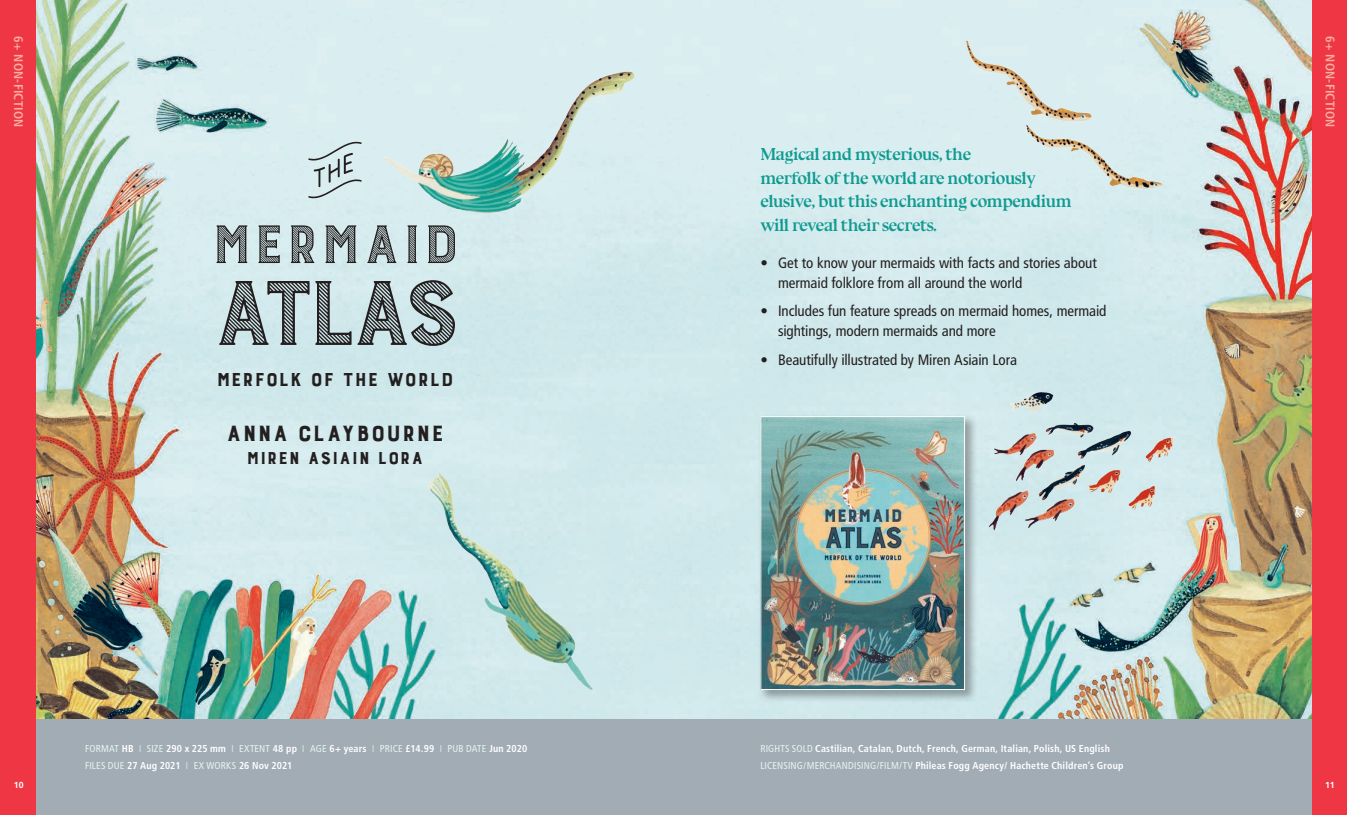
<style>
.page{position:relative;width:1347px;height:815px;background:#fff}
.page>*{position:absolute;margin:0;border:0;box-sizing:border-box;transform-origin:0 0}
.t1{font:121px "Burford Stripes A";letter-spacing:-.125em;color:#231f20}
.t2{font:73px "Burford Extras Set A";color:#231f20}
.t3{font:71.25px "Burford Stripes A";letter-spacing:-.01em;color:#231f20}
.t4{font:28.75px "Burford Base";letter-spacing:.005em;color:#231f20}
.t5{font:24.5px "Burford Base";color:#231f20}
.t6{font:22.5px "Burford Base";letter-spacing:.005em;color:#231f20}
.t7{font:700 17.5px/23.8px "Bluu Next";letter-spacing:-.03em;color:#109b91}
.bulleted_info{font:condensed 15px/20px "Frutiger";letter-spacing:-.005em;color:#231f20}
.BODY_TEXT{font:700 condensed 12.5px "Frutiger";letter-spacing:.02em;color:#f9b0a2}
.RIGHTS_INFO{font:700 condensed 10px/17.5px "Frutiger";letter-spacing:.015em;color:#fff}
.t8{font:700 8.75px "Frutiger";color:#fff}
.s1{font-weight:400;color:#e3f3f0}
.s2{font-weight:300;font-stretch:normal;color:#e3f3f0}
</style>
<div class="page">
<img style="left:36px;top:0;width:1275px;height:720px">
<div style="left:0;top:720px;width:1346px;height:95px;background:#a2acb5"></div>
<div style="left:1311px;top:0;width:35px;height:815px;background:#ee3645"></div>
<div style="left:0;top:0;width:36px;height:815px;background:#ee3645"></div>
<div style="left:757px;top:413px;width:221px;height:290px;background:#231f20;opacity:.4"></div>
<img style="left:762px;top:418px;width:201px;height:270px">
<div style="left:760px;top:416px;width:205px;height:274px;border:1px solid #fff"></div>
<img style="left:378px;top:68px;width:270px;height:151px">
<img style="left:970px;top:384px;width:209px;height:156px">
<img style="left:960px;top:35px;width:225px;height:173px">
<img style="left:423px;top:464px;width:180px;height:231px">
<p class="BODY_TEXT" style="left:26px;top:36px;width:93px;rotate:90deg">6+ NON-FICTION</p>
<p class="BODY_TEXT" style="left:1337px;top:36px;width:93px;rotate:90deg">6+ NON-FICTION</p>
<p class="t2" style="left:301px;top:135px;width:69px">f</p>
<p class="t3" style="left:210px;top:207px;width:251px">Mermaid</p>
<p class="t1" style="left:208px;top:250px;width:255px">Atlas</p>
<p class="t5" style="left:216px;top:367px;width:239px">Merfolk of the World</p>
<p class="t4" style="left:226px;top:419px;width:220px">Anna Claybourne</p>
<p class="t6" style="left:246px;top:446px;width:179px">Miren Asiain Lora</p>
<p class="RIGHTS_INFO" style="left:85px;top:740px;width:443px"><span class="s1">FORMAT</span> HB <span class="s2">I</span> <span class="s1">SIZE</span> 290 x 225 mm <span class="s2">I</span> <span class="s1">EXTENT</span> 48 pp <span class="s2">I</span> <span class="s1">AGE</span> 6+ years <span class="s2">I</span> <span class="s1">PRICE</span> £14.99 <span class="s2">I</span> <span class="s1">PUB DATE</span> Jun 2020</p>
<p class="RIGHTS_INFO" style="left:85px;top:757px;width:209px"><span class="s1">FILES DUE</span> 27 Aug 2021 <span class="s2">I</span> <span class="s1">EX WORKS</span> 26 Nov 2021</p>
<p class="t7" style="left:760px;top:142px;width:313px">Magical and mysterious, the<br>merfolk of the world are notoriously elusive, but this enchanting compendium will reveal their secrets.</p>
<p class="bulleted_info" style="left:778px;top:253px;width:320px;text-indent:-18px">• Get to know your mermaids with facts and stories about mermaid folklore from all around the world</p>
<p class="bulleted_info" style="left:778px;top:301px;width:330px;text-indent:-18px">• Includes fun feature spreads on mermaid homes, mermaid sightings, modern mermaids and more</p>
<p class="bulleted_info" style="left:760px;top:349px;width:258px">• Beautifully illustrated by Miren Asiain Lora</p>
<p class="RIGHTS_INFO" style="left:760px;top:739px;width:365px"><span class="s1">RIGHTS SOLD</span> Castilian, Catalan, Dutch, French, German, Italian, Polish, US English<br><span class="s1">LICENSING/MERCHANDISING/FILM/TV</span> Phileas Fogg Agency/ Hachette Children’s Group</p>
<p class="t8" style="left:14px;top:780px;width:11px">10</p>
<p class="t8" style="left:1325px;top:780px;width:11px">11</p>
</div>
